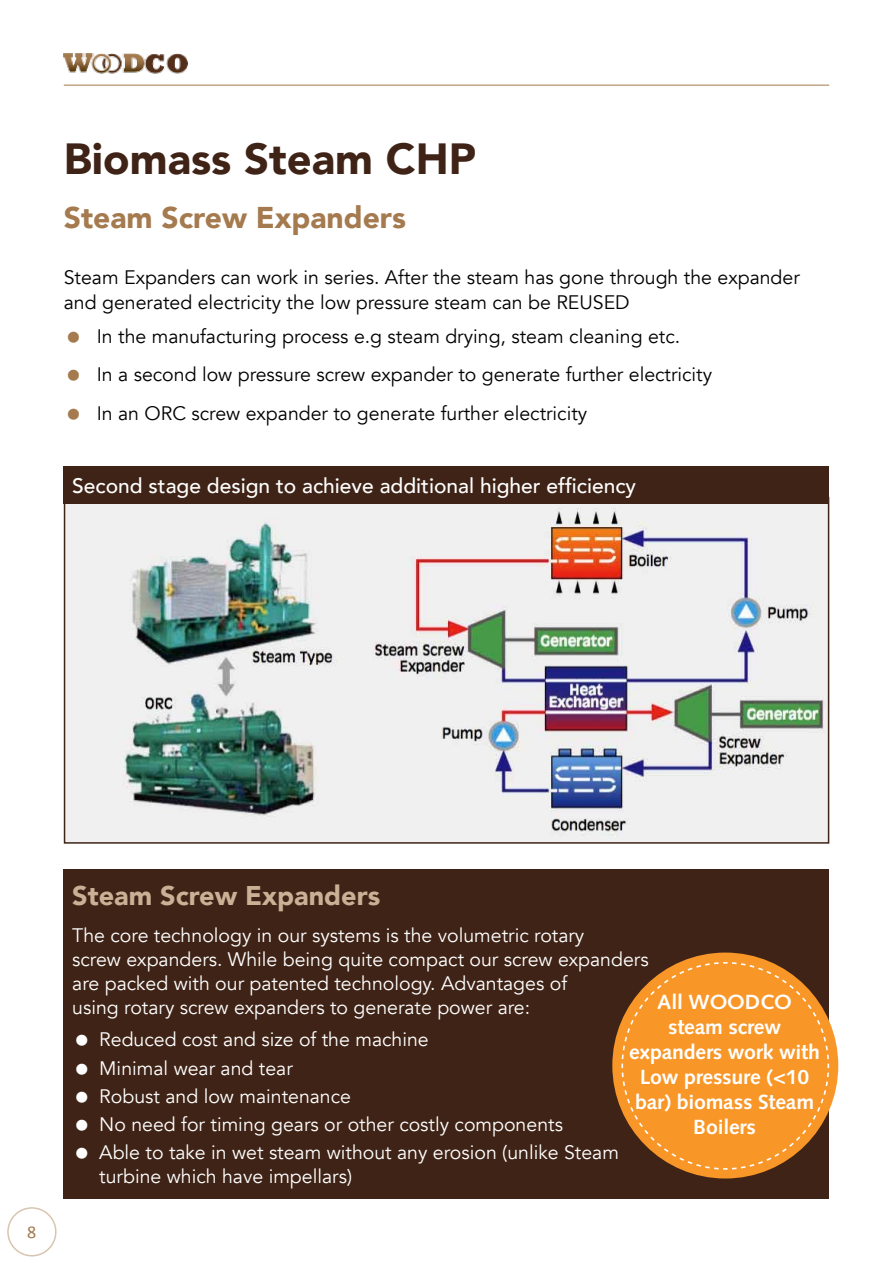
<style>
.page{position:relative;width:893px;height:1263px;background:#fff}
.page>*{position:absolute;margin:0;border:0;box-sizing:border-box;transform-origin:0 0}
.t1{font:900 43.5px "Avenir";color:#3f2316}
.t2{font:900 30px "Avenir";color:#a47a4e}
.t3{font:900 27px "Avenir";color:#cab196}
.t4{font:500 21px "Avenir";color:#fff}
.t5{font:700 20.55px/25px "Syntax";letter-spacing:-.01em;color:#fff;text-align:center;scale:1.04 1}
.t6{font:19.5px/28.2px "Avenir";color:#fff}
.t7{font:19.5px/38.2px "Avenir";color:#000}
.t8{font:18px "Calibri";color:#a47a4e}
</style>
<div class="page">
<img style="left:64px;top:53px;width:124px;height:21px">
<hr style="left:64px;top:85px;width:765px;height:1px;background:#a47a4e">
<div style="left:7px;top:1207px;width:50px;height:49px;border:2px solid #d7c5b0;border-radius:50%"></div>
<div style="left:571px;top:870px;width:258px;height:329px;background:#3f2316"></div>
<svg style="left:829px;top:774px;width:1px;height:70px"></svg>
<div style="left:64px;top:870px;width:626px;height:329px;background:#3f2316"></div>
<img style="left:67px;top:503px;width:759px;height:338px">
<div style="left:612px;top:952px;width:226px;height:226px;background:#f89728;border-radius:50%"></div>
<svg style="left:621px;top:961px;width:209px;height:209px"></svg>
<div style="left:64px;top:466px;width:765px;height:37px;background:#3f2316"></div>
<h1 class="t1" style="left:64px;top:121px;width:414px">Biomass Steam CHP</h1>
<h2 class="t2" style="left:64px;top:192px;width:344px">Steam Screw Expanders</h2>
<p class="t7" style="left:64px;top:264px;width:738px;line-height:25.5px">Steam Expanders can work in series. After the steam has gone through the expander and generated electricity the low pressure steam can be REUSED</p>
<p class="t7" style="left:97px;top:318px;width:617px">In the manufacturing process e.g steam drying, steam cleaning etc.<br>In a second low pressure screw expander to generate further electricity<br>In an ORC screw expander to generate further electricity</p>
<p class="t4" style="left:72px;top:468px;width:565px">Second stage design to achieve additional higher efficiency</p>
<p class="t8" style="left:27px;top:1221px;width:11px">8</p>
<h3 class="t3" style="left:72px;top:872px;width:309px">Steam Screw Expanders</h3>
<p class="t6" style="left:72px;top:923px;width:578px;line-height:24px">The core technology in our systems is the volumetric rotary<br>screw expanders. While being quite compact our screw expanders are packed with our patented technology. Advantages of<br>using rotary screw expanders to generate power are:</p>
<p class="t6" style="left:99px;top:1026px;width:521px">Reduced cost and size of the machine<br>Minimal wear and tear<br>Robust and low maintenance<br>No need for timing gears or other costly components<br>Able to take in wet steam without any erosion (unlike Steam</p>
<p class="t6" style="left:99px;top:1163px;width:254px">turbine which have impellars)</p>
<p class="t5" style="left:629px;top:989px;width:185px">All WOODCO steam screw expanders work with<br>Low pressure (&lt;10 bar) biomass Steam<br>Boilers</p>
</div>
